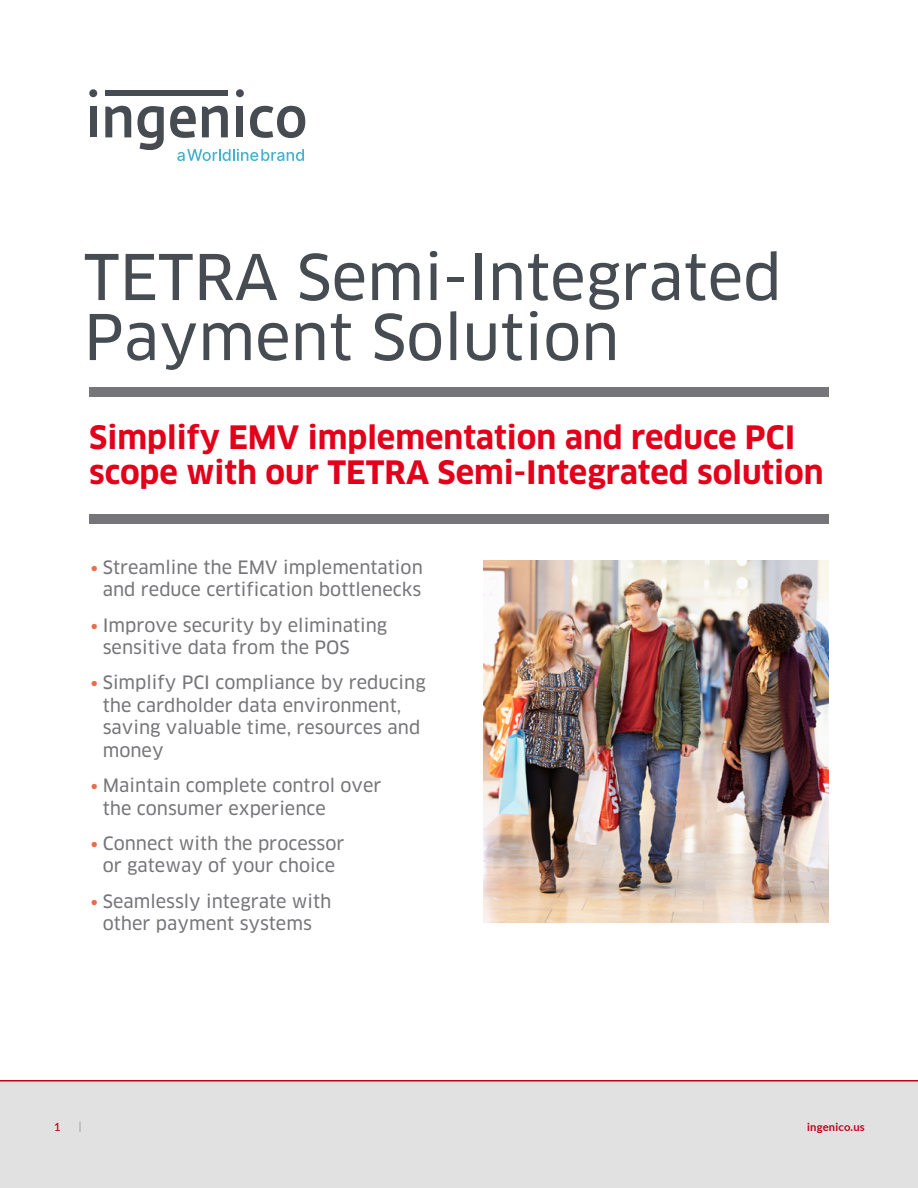
<style>
.page{position:relative;width:918px;height:1188px;background:#fff}
.page>*{position:absolute;margin:0;border:0;box-sizing:border-box;transform-origin:0 0}
.t1{font:61.5px/60px "Clan OT News";color:#464c51}
.t2{font:700 31.5px/34.5px "Clan OT";color:#e2001a}
.t3{font:18px/22.5px "Clan OT News";color:#76767a}
.t4{font:700 11.25px "Lato";letter-spacing:.015em;color:#c00418}
.t5{font:600 11.25px "Lato";color:#c00418}
.t6{font:300 11.25px "Lato";color:#5f6469}
.s1{font-family:"Lato";font-weight:300;color:#eb6b4a}
</style>
<div class="page">
<div style="left:0;top:1081px;width:918px;height:107px;background:#e1e1e2"></div>
<hr style="left:0;top:1080px;width:918px;height:2px;background:#c00418">
<div style="left:89px;top:514px;width:740px;height:9px;background:#76767a"></div>
<div style="left:89px;top:387px;width:740px;height:10px;background:#76767a"></div>
<img style="left:483px;top:561px;width:346px;height:362px">
<svg style="left:177px;top:149px;width:127px;height:12px"></svg>
<div style="left:90px;top:107px;width:7px;height:30px;background:#464c51"></div>
<div style="left:105px;top:90px;width:123px;height:6px;background:#464c51"></div>
<svg style="left:137px;top:106px;width:27px;height:44px"></svg>
<svg style="left:170px;top:106px;width:26px;height:32px"></svg>
<div style="left:236px;top:107px;width:7px;height:30px;background:#464c51"></div>
<svg style="left:250px;top:106px;width:55px;height:32px"></svg>
<div style="left:89px;top:89px;width:8px;height:8px;background:#464c51;border-radius:50%"></div>
<div style="left:236px;top:89px;width:8px;height:8px;background:#464c51;border-radius:50%"></div>
<svg style="left:105px;top:106px;width:26px;height:31px"></svg>
<svg style="left:202px;top:106px;width:26px;height:31px"></svg>
<h1 class="t1" style="left:84px;top:248px;width:700px">TETRA Semi-Integrated<br>Payment Solution</h1>
<h2 class="t2" style="left:89px;top:421px;width:736px">Simplify EMV implementation and reduce PCI scope with our TETRA Semi-Integrated solution</h2>
<p class="t3" style="left:89px;top:556px;width:335px;text-align:right"><span class="s1">•</span> Streamline the EMV implementation and reduce certification bottlenecks</p>
<p class="t3" style="left:103px;top:614px;width:286px;text-indent:-14px"><span class="s1">•</span> Improve security by eliminating sensitive data from the POS</p>
<p class="t3" style="left:103px;top:672px;width:324px;text-indent:-14px"><span class="s1">•</span> Simplify PCI compliance by reducing the cardholder data environment, saving valuable time, resources and money</p>
<p class="t3" style="left:103px;top:774px;width:280px;text-indent:-14px"><span class="s1">•</span> Maintain complete control over the consumer experience</p>
<p class="t3" style="left:89px;top:832px;width:257px;text-align:center"><span class="s1">•</span> Connect with the processor or gateway of your choice</p>
<p class="t3" style="left:89px;top:890px;width:244px;text-align:center"><span class="s1">•</span> Seamlessly integrate with other payment systems</p>
<p class="t5" style="left:54px;top:1119px;width:8px">1</p>
<p class="t6" style="left:79px;top:1118px;width:4px">|</p>
<p class="t4" style="left:807px;top:1119px;width:59px">ingenico.us</p>
</div>
